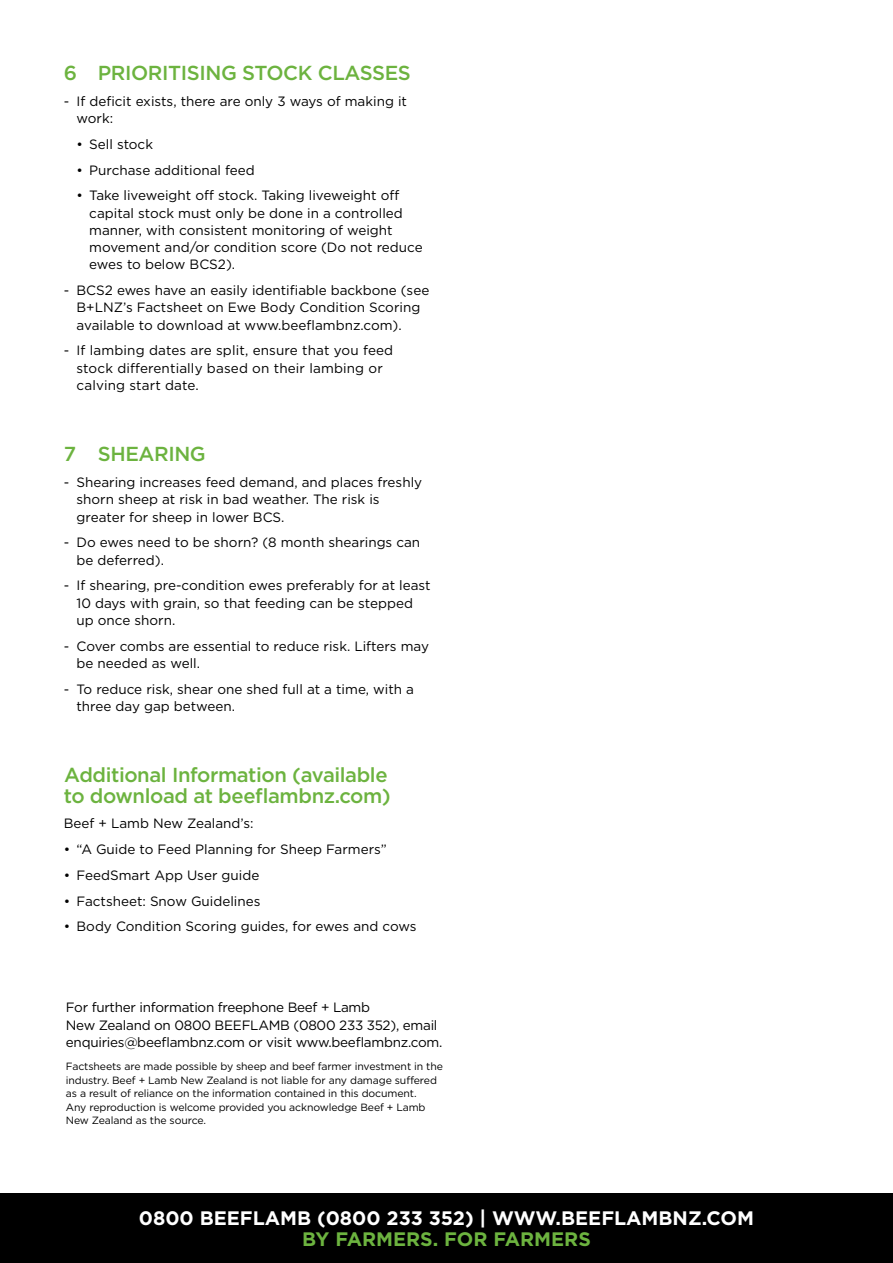
<style>
.page{position:relative;width:893px;height:1263px;background:#fff}
.page>*{position:absolute;margin:0;border:0;box-sizing:border-box;transform-origin:0 0}
.t1{font:500 20.25px/20.2px "Gotham";letter-spacing:-.02em;color:#6cb33f}
.t2{font:700 19.5px "Gotham";color:#fff}
.t3{font:700 19.5px "Gotham";color:#6cb33f}
.t4{font:13.5px/17.2px "Gotham";color:#000}
.t5{font:13.5px/17.2px "Gotham";letter-spacing:-.02em;color:#000}
.t6{font:10.5px/13.5px "Gotham";letter-spacing:-.01em;color:#000}
</style>
<div class="page">
<div style="left:0;top:1193px;width:893px;height:70px;background:#000"></div>
<h1 class="t1" style="left:64px;top:62px;width:349px">6 PRIORITISING STOCK CLASSES</h1>
<p class="t4" style="left:77px;top:92px;width:332px;text-indent:-13px">- If deficit exists, there are only 3 ways of making it work:</p>
<p class="t4" style="left:77px;top:135px;width:78px">• Sell stock</p>
<p class="t4" style="left:77px;top:161px;width:180px">• Purchase additional feed</p>
<p class="t4" style="left:89px;top:187px;width:335px;text-indent:-13px">• Take liveweight off stock. Taking liveweight off capital stock must only be done in a controlled manner, with consistent monitoring of weight movement and/or condition score (Do not reduce ewes to below BCS2).</p>
<p class="t4" style="left:77px;top:281px;width:354px;text-indent:-13px">- BCS2 ewes have an easily identifiable backbone (see<br>B+LNZ’s Factsheet on Ewe Body Condition Scoring available to download at www.beeflambnz.com).</p>
<p class="t4" style="left:77px;top:342px;width:318px;text-indent:-13px">- If lambing dates are split, ensure that you feed stock differentially based on their lambing or calving start date.</p>
<h1 class="t1" style="left:64px;top:444px;width:144px">7 SHEARING</h1>
<p class="t4" style="left:77px;top:473px;width:347px;text-indent:-13px">- Shearing increases feed demand, and places freshly shorn sheep at risk in bad weather. The risk is greater for sheep in lower BCS.</p>
<p class="t4" style="left:77px;top:534px;width:345px;text-indent:-13px">- Do ewes need to be shorn? (8 month shearings can be deferred).</p>
<p class="t4" style="left:77px;top:577px;width:356px;text-indent:-13px">- If shearing, pre-condition ewes preferably for at least<br>10 days with grain, so that feeding can be stepped up once shorn.</p>
<p class="t4" style="left:77px;top:637px;width:354px;text-indent:-13px">- Cover combs are essential to reduce risk. Lifters may be needed as well.</p>
<p class="t4" style="left:77px;top:680px;width:339px;text-indent:-13px">- To reduce risk, shear one shed full at a time, with a three day gap between.</p>
<h1 class="t1" style="left:64px;top:765px;width:329px">Additional Information (available to download at beeflambnz.com)</h1>
<p class="t4" style="left:64px;top:815px;width:191px">Beef + Lamb New Zealand’s:</p>
<p class="t4" style="left:64px;top:840px;width:325px">• “A Guide to Feed Planning for Sheep Farmers”</p>
<p class="t4" style="left:64px;top:866px;width:197px">• FeedSmart App User guide</p>
<p class="t4" style="left:64px;top:892px;width:198px">• Factsheet: Snow Guidelines</p>
<p class="t4" style="left:64px;top:918px;width:354px">• Body Condition Scoring guides, for ewes and cows</p>
<p class="t5" style="left:66px;top:998px;width:378px">For further information freephone Beef + Lamb<br>New Zealand on 0800 BEEFLAMB (0800 233 352), email enquiries@beeflambnz.com or visit www.beeflambnz.com.</p>
<p class="t6" style="left:66px;top:1059px;width:379px">Factsheets are made possible by sheep and beef farmer investment in the industry. Beef + Lamb New Zealand is not liable for any damage suffered as a result of reliance on the information contained in this document.<br>Any reproduction is welcome provided you acknowledge Beef + Lamb New Zealand as the source.</p>
<h2 class="t2" style="left:139px;top:1205px;width:617px">0800 BEEFLAMB (0800 233 352) | WWW.BEEFLAMBNZ.COM</h2>
<h2 class="t3" style="left:302px;top:1226px;width:290px">BY FARMERS. FOR FARMERS</h2>
</div>
